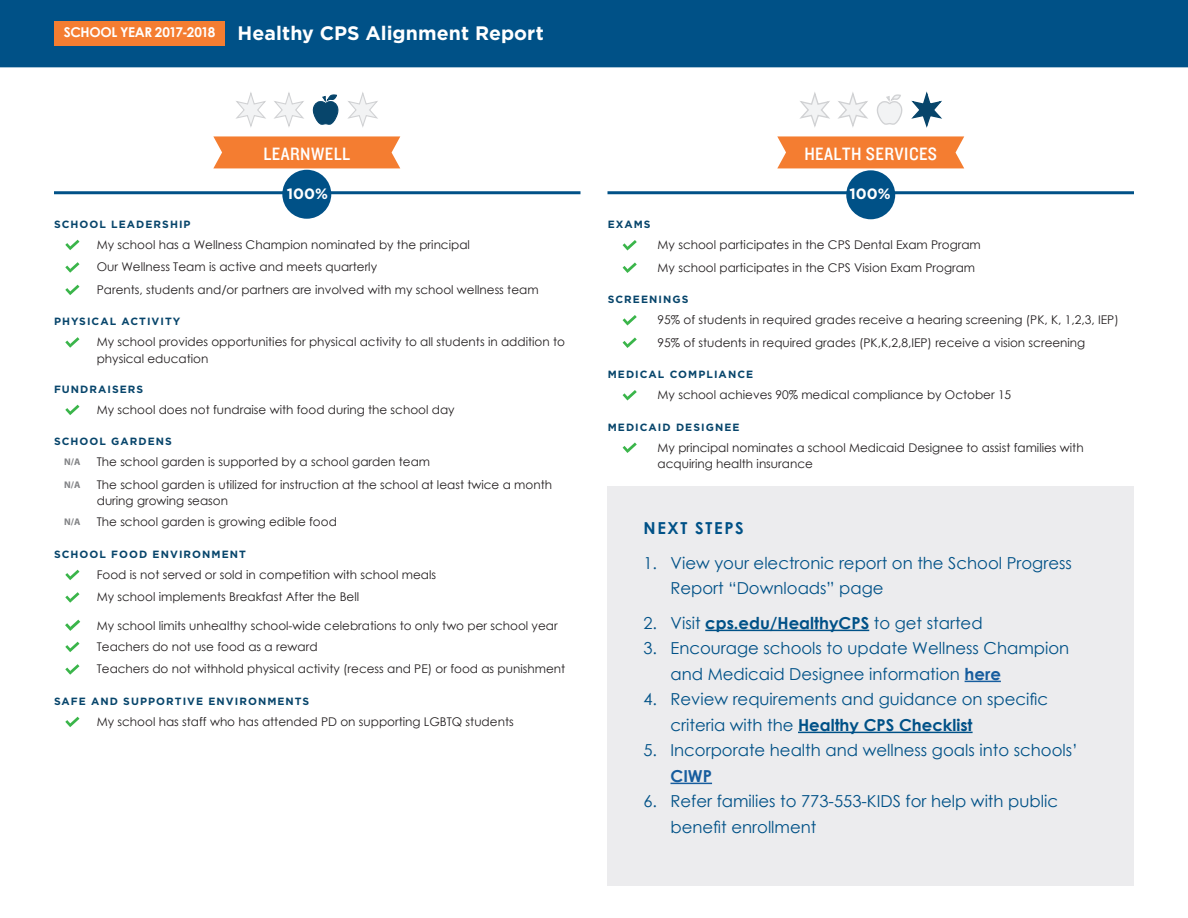
<style>
.page{position:relative;width:1188px;height:918px;background:#fff}
.page>*{position:absolute;margin:0;border:0;box-sizing:border-box;transform-origin:0 0}
.White_Title{font:700 19.5px "Gotham";letter-spacing:.005em;color:#fff}
.t1{font:18.6px "Knockout 30 Junior Welterwt";letter-spacing:.025em;color:#fff}
.t2{font:16.5px/25.5px "Century Gothic";color:#005187}
.t3{font:700 16.5px "Century Gothic";letter-spacing:.1em;color:#005187}
.t4{font:700 15px "Gotham";color:#fff}
.White_Title_Subhead{font:700 13.5px "Century Gothic";letter-spacing:-.035em;color:#fff}
.Criteria_List{font:12px/16.5px "Century Gothic";color:#231f20}
.Criteria_Sub-Head{font:700 10.5px "Gotham";letter-spacing:.1em;color:#07456b}
.t5{font:700 9.6px "Myriad Pro";color:#818285}
.s1{font-weight:700}
.s2{font-weight:700;color:#175d9e}
</style>
<div class="page">
<div style="left:0;top:0;width:1188px;height:67px;background:#005187"></div>
<div style="left:55px;top:21px;width:170px;height:25px;background:#f47d31"></div>
<svg style="left:213px;top:136px;width:187px;height:32px;background:#f4843d"></svg>
<svg style="left:236px;top:92px;width:68px;height:35px"></svg>
<svg style="left:312px;top:92px;width:66px;height:35px"></svg>
<hr style="left:54px;top:191px;width:526px;height:3px;background:#005187">
<hr style="left:608px;top:191px;width:526px;height:3px;background:#005187">
<svg style="left:777px;top:136px;width:187px;height:32px;background:#f4843d"></svg>
<svg style="left:800px;top:92px;width:68px;height:35px"></svg>
<svg style="left:876px;top:91px;width:66px;height:36px"></svg>
<div style="left:608px;top:486px;width:526px;height:400px;background:#ececee"></div>
<hr style="left:705px;top:630px;width:164px;height:1px;background:#005187">
<hr style="left:965px;top:681px;width:36px;height:1px;background:#175d9e">
<hr style="left:798px;top:732px;width:175px;height:1px;background:#005187">
<hr style="left:670px;top:783px;width:42px;height:1px;background:#175d9e">
<div style="left:846px;top:170px;width:49px;height:49px;background:#005187;border-radius:50%"></div>
<div style="left:282px;top:170px;width:49px;height:49px;background:#005187;border-radius:50%"></div>
<svg style="left:65px;top:240px;width:14px;height:10px"></svg>
<svg style="left:65px;top:262px;width:14px;height:11px"></svg>
<svg style="left:65px;top:285px;width:14px;height:10px"></svg>
<svg style="left:65px;top:337px;width:14px;height:11px"></svg>
<svg style="left:65px;top:405px;width:14px;height:10px"></svg>
<svg style="left:65px;top:570px;width:14px;height:10px"></svg>
<svg style="left:65px;top:592px;width:14px;height:11px"></svg>
<svg style="left:65px;top:642px;width:14px;height:10px"></svg>
<svg style="left:65px;top:664px;width:14px;height:11px"></svg>
<svg style="left:65px;top:717px;width:14px;height:10px"></svg>
<svg style="left:623px;top:240px;width:14px;height:10px"></svg>
<svg style="left:623px;top:262px;width:14px;height:11px"></svg>
<svg style="left:623px;top:315px;width:14px;height:10px"></svg>
<svg style="left:623px;top:338px;width:14px;height:10px"></svg>
<svg style="left:623px;top:390px;width:14px;height:10px"></svg>
<svg style="left:623px;top:443px;width:14px;height:10px"></svg>
<svg style="left:65px;top:620px;width:15px;height:11px"></svg>
<p class="White_Title_Subhead" style="left:64px;top:22px;width:153px">SCHOOL YEAR 2017-2018</p>
<p class="White_Title" style="left:238px;top:20px;width:308px">Healthy CPS Alignment Report</p>
<p class="t1" style="left:263px;top:141px;width:88px">LEARNWELL</p>
<p class="t1" style="left:804px;top:141px;width:134px">HEALTH SERVICES</p>
<p class="t4" style="left:287px;top:184px;width:43px">100%</p>
<p class="t4" style="left:849px;top:184px;width:43px">100%</p>
<p class="Criteria_Sub-Head" style="left:54px;top:217px;width:138px">SCHOOL LEADERSHIP</p>
<p class="Criteria_List" style="left:97px;top:236px;width:375px">My school has a Wellness Champion nominated by the principal</p>
<p class="Criteria_List" style="left:97px;top:258px;width:282px">Our Wellness Team is active and meets quarterly</p>
<p class="Criteria_List" style="left:97px;top:281px;width:443px">Parents, students and/or partners are involved with my school wellness team</p>
<p class="Criteria_Sub-Head" style="left:54px;top:315px;width:128px">PHYSICAL ACTIVITY</p>
<p class="Criteria_List" style="left:97px;top:333px;width:470px">My school provides opportunities for physical activity to all students in addition to physical education</p>
<p class="Criteria_Sub-Head" style="left:54px;top:382px;width:91px">FUNDRAISERS</p>
<p class="Criteria_List" style="left:97px;top:401px;width:359px">My school does not fundraise with food during the school day</p>
<p class="Criteria_Sub-Head" style="left:54px;top:435px;width:119px">SCHOOL GARDENS</p>
<p class="t5" style="left:64px;top:456px;width:18px">N/A</p>
<p class="Criteria_List" style="left:97px;top:453px;width:335px">The school garden is supported by a school garden team</p>
<p class="t5" style="left:64px;top:478px;width:18px">N/A</p>
<p class="Criteria_List" style="left:97px;top:476px;width:457px">The school garden is utilized for instruction at the school at least twice a month during growing season</p>
<p class="t5" style="left:64px;top:516px;width:18px">N/A</p>
<p class="Criteria_List" style="left:97px;top:513px;width:242px">The school garden is growing edible food</p>
<p class="Criteria_Sub-Head" style="left:54px;top:547px;width:193px">SCHOOL FOOD ENVIRONMENT</p>
<p class="Criteria_List" style="left:97px;top:566px;width:341px">Food is not served or sold in competition with school meals</p>
<p class="Criteria_List" style="left:97px;top:588px;width:264px">My school implements Breakfast After the Bell</p>
<p class="Criteria_List" style="left:97px;top:617px;width:462px">My school limits unhealthy school-wide celebrations to only two per school year</p>
<p class="Criteria_List" style="left:97px;top:638px;width:222px">Teachers do not use food as a reward</p>
<p class="Criteria_List" style="left:97px;top:660px;width:470px">Teachers do not withhold physical activity (recess and PE) or food as punishment</p>
<p class="Criteria_Sub-Head" style="left:54px;top:694px;width:257px">SAFE AND SUPPORTIVE ENVIRONMENTS</p>
<p class="Criteria_List" style="left:97px;top:713px;width:418px">My school has staff who has attended PD on supporting LGBTQ students</p>
<p class="Criteria_Sub-Head" style="left:608px;top:217px;width:44px">EXAMS</p>
<p class="Criteria_List" style="left:658px;top:236px;width:325px">My school participates in the CPS Dental Exam Program</p>
<p class="Criteria_List" style="left:658px;top:259px;width:319px">My school participates in the CPS Vision Exam Program</p>
<p class="Criteria_Sub-Head" style="left:608px;top:292px;width:82px">SCREENINGS</p>
<p class="Criteria_List" style="left:658px;top:311px;width:463px">95% of students in required grades receive a hearing screening (PK, K, 1,2,3, IEP)</p>
<p class="Criteria_List" style="left:658px;top:334px;width:429px">95% of students in required grades (PK,K,2,8,IEP) receive a vision screening</p>
<p class="Criteria_Sub-Head" style="left:608px;top:367px;width:147px">MEDICAL COMPLIANCE</p>
<p class="Criteria_List" style="left:658px;top:386px;width:355px">My school achieves 90% medical compliance by October 15</p>
<p class="Criteria_Sub-Head" style="left:608px;top:420px;width:133px">MEDICAID DESIGNEE</p>
<p class="Criteria_List" style="left:658px;top:439px;width:428px">My principal nominates a school Medicaid Designee to assist families with acquiring health insurance</p>
<p class="t3" style="left:644px;top:516px;width:102px">NEXT STEPS</p>
<p class="t2" style="left:670px;top:550px;width:403px;text-indent:-27px">1. View your electronic report on the School Progress<br>Report “Downloads” page</p>
<p class="t2" style="left:644px;top:610px;width:341px">2. Visit <span class="s1">cps.edu/HealthyCPS</span> to get started</p>
<p class="t2" style="left:670px;top:635px;width:400px;text-indent:-27px">3. Encourage schools to update Wellness Champion and Medicaid Designee information <span class="s2">here</span></p>
<p class="t2" style="left:670px;top:686px;width:379px;text-indent:-27px">4. Review requirements and guidance on specific criteria with the <span class="s1">Healthy CPS Checklist</span></p>
<p class="t2" style="left:670px;top:737px;width:409px;text-indent:-27px">5. Incorporate health and wellness goals into schools’<br><span class="s2">CIWP</span></p>
<p class="t2" style="left:670px;top:788px;width:389px;text-indent:-27px">6. Refer families to 773-553-KIDS for help with public benefit enrollment</p>
</div>
